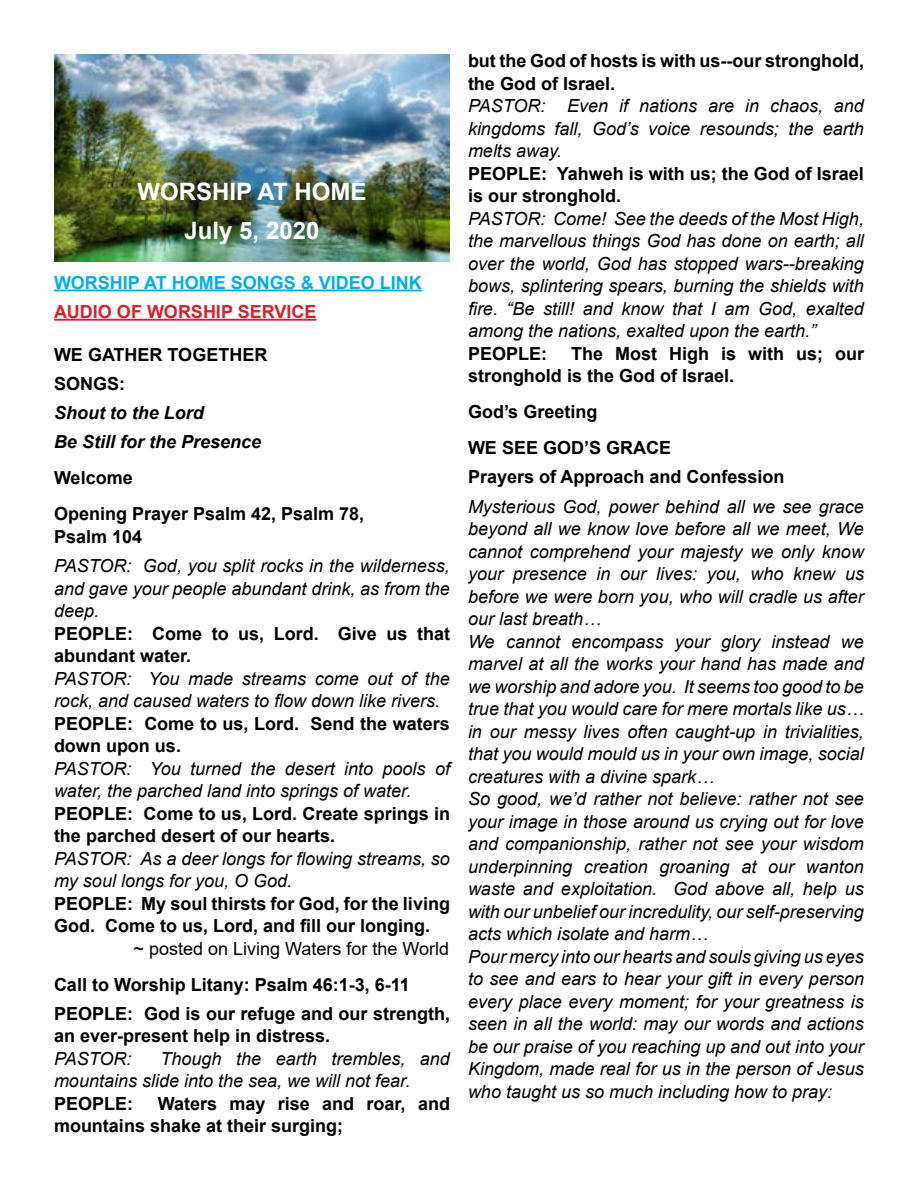
<style>
.page{position:relative;width:918px;height:1188px;background:#fff}
.page>*{position:absolute;margin:0;border:0;box-sizing:border-box;transform-origin:0 0}
.t1{font:700 24px "Arial";color:#fff}
.t2{font:italic 18px/22.5px "Arial";color:#000}
.t3{font:700 18px/22.5px "Arial";color:#000}
.t4{font:italic 700 18px/29.2px "Arial";color:#000}
.t5{font:18px "Arial";color:#000}
.t6{font:700 18px "Arial";color:#00aeef}
.t7{font:700 18px "Arial";color:#d2232a}
</style>
<div class="page">
<img style="left:54px;top:54px;width:396px;height:207px">
<hr style="left:54px;top:290px;width:368px;height:1px;background:#00aeef">
<hr style="left:54px;top:319px;width:262px;height:2px;background:#d2232a">
<h1 class="t1" style="left:138px;top:175px;width:230px">WORSHIP AT HOME</h1>
<h1 class="t1" style="left:185px;top:214px;width:136px">July 5, 2020</h1>
<p class="t6" style="left:54px;top:270px;width:369px">WORSHIP AT HOME SONGS &amp; VIDEO LINK</p>
<p class="t7" style="left:54px;top:299px;width:264px">AUDIO OF WORSHIP SERVICE</p>
<p class="t3" style="left:54px;top:340px;width:215px;line-height:29.2px">WE GATHER TOGETHER<br>SONGS:</p>
<p class="t4" style="left:54px;top:399px;width:209px">Shout to the Lord<br>Be Still for the Presence</p>
<p class="t3" style="left:54px;top:460px;width:312px;line-height:36px">Welcome<br>Opening Prayer Psalm 42, Psalm 78,</p>
<p class="t3" style="left:54px;top:525px;width:90px">Psalm 104</p>
<p class="t2" style="left:54px;top:555px;width:397px;text-align:justify">PASTOR: God, you split rocks in the wilderness, and gave your people abundant drink, as from the deep.</p>
<p class="t3" style="left:54px;top:622px;width:398px">PEOPLE: Come to us, Lord. Give us that abundant water.</p>
<p class="t2" style="left:54px;top:667px;width:397px">PASTOR: You made streams come out of the rock, and caused waters to flow down like rivers.</p>
<p class="t3" style="left:54px;top:712px;width:397px">PEOPLE: Come to us, Lord. Send the waters down upon us.</p>
<p class="t2" style="left:54px;top:757px;width:398px">PASTOR: You turned the desert into pools of water, the parched land into springs of water.</p>
<p class="t3" style="left:54px;top:802px;width:398px">PEOPLE: Come to us, Lord. Create springs in the parched desert of our hearts.</p>
<p class="t2" style="left:54px;top:847px;width:397px">PASTOR: As a deer longs for flowing streams, so my soul longs for you, O God.</p>
<p class="t3" style="left:54px;top:892px;width:398px">PEOPLE: My soul thirsts for God, for the living<br>God. Come to us, Lord, and fill our longing.</p>
<p class="t5" style="left:134px;top:936px;width:317px">~ posted on Living Waters for the World</p>
<p class="t3" style="left:54px;top:970px;width:398px;line-height:29.2px">Call to Worship Litany: Psalm 46:1-3, 6-11<br>PEOPLE: God is our refuge and our strength,</p>
<p class="t3" style="left:54px;top:1025px;width:278px">an ever-present help in distress.</p>
<p class="t2" style="left:54px;top:1048px;width:79px">PASTOR:</p>
<p class="t2" style="left:54px;top:1048px;width:397px;text-indent:107px">Though the earth trembles, and mountains slide into the sea, we will not fear.</p>
<p class="t3" style="left:54px;top:1092px;width:81px">PEOPLE:</p>
<p class="t3" style="left:54px;top:1092px;width:398px;text-indent:104px">Waters may rise and roar, and mountains shake at their surging;</p>
<p class="t3" style="left:468px;top:50px;width:398px">but the God of hosts is with us--our stronghold, the God of Israel.</p>
<p class="t2" style="left:468px;top:95px;width:398px;text-align:justify">PASTOR: Even if nations are in chaos, and kingdoms fall, God’s voice resounds; the earth melts away.</p>
<p class="t3" style="left:468px;top:162px;width:397px">PEOPLE: Yahweh is with us; the God of Israel is our stronghold.</p>
<p class="t2" style="left:468px;top:207px;width:398px;text-align:justify">PASTOR: Come! See the deeds of the Most High, the marvellous things God has done on earth; all over the world, God has stopped wars--breaking bows, splintering spears, burning the shields with fire. “Be still! and know that I am God, exalted among the nations, exalted upon the earth.”</p>
<p class="t3" style="left:468px;top:342px;width:81px">PEOPLE:</p>
<p class="t3" style="left:468px;top:342px;width:398px;text-indent:103px">The Most High is with us; our stronghold is the God of Israel.</p>
<p class="t3" style="left:468px;top:394px;width:205px;line-height:36px">God’s Greeting<br>WE SEE GOD’S GRACE</p>
<p class="t3" style="left:468px;top:466px;width:318px">Prayers of Approach and Confession</p>
<p class="t2" style="left:468px;top:495px;width:398px">Mysterious God, power behind all we see grace beyond all we know love before all we meet, We cannot comprehend your majesty we only know your presence in our lives: you, who knew us before we were born you, who will cradle us after our last breath…<br>We cannot encompass your glory instead we marvel at all the works your hand has made and we worship and adore you. It seems too good to be true that you would care for mere mortals like us… in our messy lives often caught-up in trivialities, that you would mould us in your own image, social creatures with a divine spark…<br>So good, we’d rather not believe: rather not see your image in those around us crying out for love and companionship, rather not see your wisdom underpinning creation groaning at our wanton waste and exploitation. God above all, help us with our unbelief our incredulity, our self-preserving acts which isolate and harm…<br>Pour mercy into our hearts and souls giving us eyes to see and ears to hear your gift in every person every place every moment; for your greatness is seen in all the world: may our words and actions be our praise of you reaching up and out into your Kingdom, made real for us in the person of Jesus who taught us so much including how to pray:</p>
</div>
